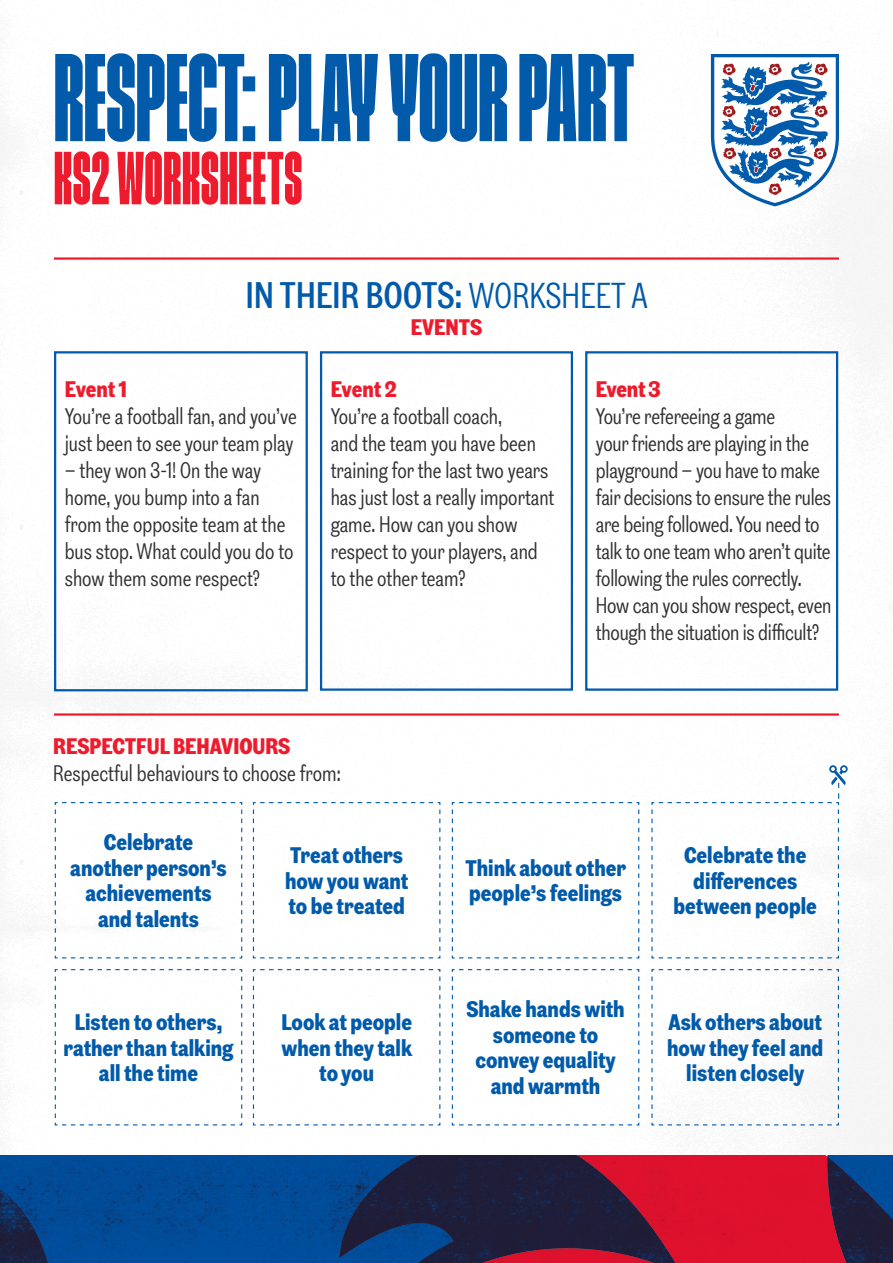
<style>
.page{position:relative;width:893px;height:1263px;background:#fff}
.page>*{position:absolute;margin:0;border:0;box-sizing:border-box;transform-origin:0 0}
.t1{font:124.5px "ENGLANDFC2022";color:#015aaa}
.t2{font:75px "ENGLANDFC2022";letter-spacing:.01em;color:#ee1b2d}
.t3{font:500 36px "Grot 12 Condensed WEB";letter-spacing:.01em;color:#015aaa}
.t4{font:22.5px/27px "Grot 12 Condensed";letter-spacing:-.005em;color:#302f31}
.t5{font:700 22.5px/25.5px "Grot 12 Condensed";color:#015aaa;text-align:center}
.t6{font:700 22.5px "Grot 12 Condensed";color:#ee1b2d}
.s1{font-family:"Grot 12 Condensed";font-weight:400}
.s2{font-weight:700;color:#ee1b2d}
</style>
<div class="page">
<div style="left:683px;top:1156px;width:144px;height:107px;background:#de112d"></div>
<img style="left:62px;top:1156px;width:277px;height:107px">
<img style="left:827px;top:1157px;width:66px;height:106px">
<svg style="left:0;top:1156px;width:62px;height:107px;background:#014b97"></svg>
<img style="left:0;top:1189px;width:48px;height:74px">
<svg style="left:675px;top:1156px;width:8px;height:107px"></svg>
<img style="left:339px;top:1156px;width:336px;height:107px">
<img style="left:0;top:33px;width:893px;height:1123px">
<svg style="left:711px;top:54px;width:128px;height:152px"></svg>
<hr style="left:54px;top:257px;width:785px;height:3px;background:#ee1b2d">
<hr style="left:54px;top:713px;width:785px;height:3px;background:#ee1b2d">
<div style="left:54px;top:351px;width:254px;height:340px;border:2px solid #015aaa"></div>
<div style="left:320px;top:351px;width:253px;height:340px;border:2px solid #015aaa"></div>
<div style="left:585px;top:351px;width:253px;height:340px;border:2px solid #015aaa"></div>
<svg style="left:54px;top:801px;width:189px;height:158px"></svg>
<svg style="left:252px;top:801px;width:189px;height:158px"></svg>
<svg style="left:451px;top:801px;width:189px;height:158px"></svg>
<svg style="left:651px;top:765px;width:197px;height:194px"></svg>
<svg style="left:54px;top:968px;width:189px;height:158px"></svg>
<svg style="left:252px;top:968px;width:189px;height:158px"></svg>
<svg style="left:451px;top:968px;width:189px;height:158px"></svg>
<svg style="left:651px;top:968px;width:188px;height:158px"></svg>
<p class="t1" style="left:54px;top:37px;width:582px">RESPECT: PLAY YOUR PART</p>
<p class="t2" style="left:54px;top:141px;width:248px">KS2 WORKSHEETS</p>
<p class="t3" style="left:246px;top:273px;width:403px">IN THEIR BOOTS: <span class="s1">WORKSHEET A</span></p>
<p class="t6" style="left:411px;top:313px;width:73px">EVENTS</p>
<p class="t4" style="left:65px;top:376px;width:233px"><span class="s2">Event 1<br></span>You’re a football fan, and you’ve just been to see your team play</p>
<p class="t4" style="left:65px;top:457px;width:198px">– they won 3-1! On the way home, you bump into a fan</p>
<p class="t4" style="left:65px;top:511px;width:230px">from the opposite team at the bus stop. What could you do to show them some respect?</p>
<p class="t4" style="left:331px;top:376px;width:173px"><span class="s2">Event 2<br></span>You’re a football coach,</p>
<p class="t4" style="left:331px;top:430px;width:207px">and the team you have been</p>
<p class="t4" style="left:331px;top:457px;width:225px">training for the last two years has just lost a really important game. How can you show respect to your players, and</p>
<p class="t4" style="left:331px;top:565px;width:136px">to the other team?</p>
<p class="t4" style="left:53px;top:732px;width:289px"><span class="s2">RESPECTFUL BEHAVIOURS<br></span>Respectful behaviours to choose from:</p>
<p class="t4" style="left:596px;top:376px;width:237px"><span class="s2">Event 3<br></span>You’re refereeing a game<br>your friends are playing in the playground – you have to make fair decisions to ensure the rules are being followed. You need to talk to one team who aren’t quite following the rules correctly.<br>How can you show respect, even though the situation is difficult?</p>
<p class="t5" style="left:70px;top:830px;width:158px">Celebrate another person’s achievements</p>
<p class="t5" style="left:98px;top:906px;width:102px">and talents</p>
<p class="t5" style="left:75px;top:1010px;width:149px">Listen to others,</p>
<p class="t5" style="left:63px;top:1035px;width:172px">rather than talking</p>
<p class="t5" style="left:99px;top:1061px;width:101px">all the time</p>
<p class="t5" style="left:290px;top:843px;width:114px">Treat others</p>
<p class="t5" style="left:285px;top:868px;width:125px">how you want</p>
<p class="t5" style="left:288px;top:894px;width:118px">to be treated</p>
<p class="t5" style="left:281px;top:1010px;width:132px">Look at people</p>
<p class="t5" style="left:282px;top:1035px;width:132px">when they talk</p>
<p class="t5" style="left:319px;top:1061px;width:56px">to you</p>
<p class="t5" style="left:465px;top:855px;width:162px;text-align:left">Think about other people’s feelings</p>
<p class="t5" style="left:466px;top:997px;width:160px">Shake hands with someone to</p>
<p class="t5" style="left:475px;top:1048px;width:142px">convey equality</p>
<p class="t5" style="left:491px;top:1073px;width:111px">and warmth</p>
<p class="t5" style="left:684px;top:843px;width:124px">Celebrate the</p>
<p class="t5" style="left:693px;top:868px;width:105px">differences</p>
<p class="t5" style="left:674px;top:894px;width:145px">between people</p>
<p class="t5" style="left:668px;top:1010px;width:155px">Ask others about</p>
<p class="t5" style="left:667px;top:1035px;width:158px">how they feel and</p>
<p class="t5" style="left:686px;top:1061px;width:120px">listen closely</p>
</div>
